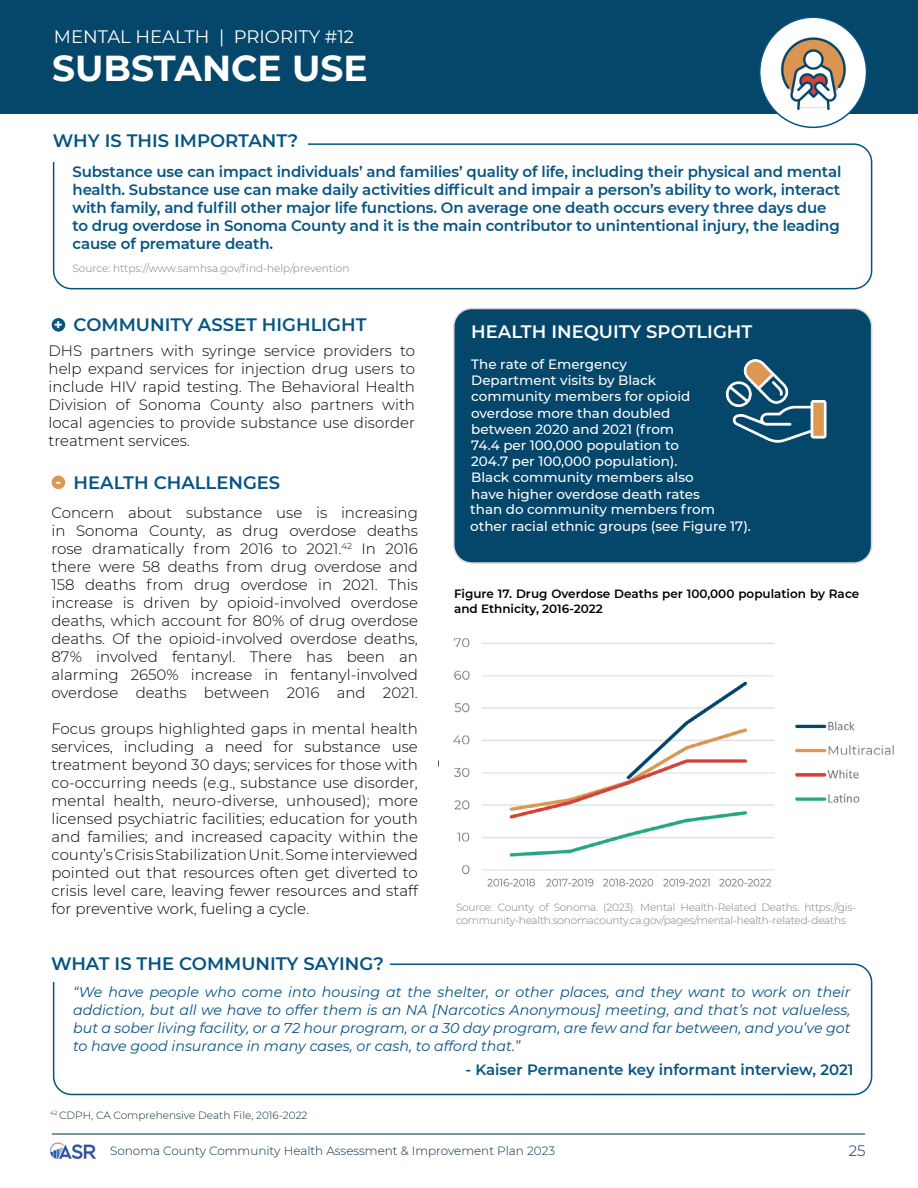
<style>
.page{position:relative;width:918px;height:1188px;background:#fff}
.page>*{position:absolute;margin:0;border:0;box-sizing:border-box;transform-origin:0 0}
.t1{font:700 36px "Montserrat";color:#fff}
.t2{font:600 18px "Montserrat";color:#055482}
.t3{font:18px "Montserrat";color:#fff}
.t4{font:600 18px "Montserrat";color:#fff}
.t5{font:300 15px/18px "Montserrat";color:#000;text-align:justify}
.t6{font:600 15px/18px "Montserrat";letter-spacing:-.01em;color:#055482}
.t7{font:300 15px "Montserrat";color:#002c44}
.t8{font:italic 14.25px/18px "Montserrat";color:#075483;text-align:justify}
.t9{font:500 13.5px/16.2px "Montserrat";color:#fff}
.t10{font:600 12px/14.4px "Montserrat";color:#000}
.t11{font:300 12px "Montserrat";color:#002e46}
.t12{font:300 10.5px/12.6px "Montserrat";letter-spacing:-.02em;color:#7d7d7d}
.t13{font:300 10.5px "Montserrat";color:#7d7d7d}
.t14{font:300 10.5px "Montserrat";color:#102936}
</style>
<div class="page">
<hr style="left:52px;top:1134px;width:813px;height:1px;background:#002c44">
<img style="left:50px;top:1142px;width:46px;height:18px">
<div style="left:0;top:0;width:918px;height:114px;background:#05466b"></div>
<div style="left:760px;top:17px;width:107px;height:110px;background:#fff;border-radius:50%"></div>
<div style="left:53px;top:143px;width:819px;height:146px;border:2px solid #055482;border-radius:18px"></div>
<div style="left:29px;top:128px;width:279px;height:34px;background:#fff"></div>
<div style="left:454px;top:309px;width:418px;height:254px;background:#05466b;border-radius:18px"></div>
<div style="left:453px;top:308px;width:419px;height:256px;border:2px solid #d9d9d9;border-radius:18px"></div>
<div style="left:53px;top:964px;width:819px;height:131px;border:2px solid #055482;border-radius:18px"></div>
<div style="left:29px;top:947px;width:361px;height:35px;background:#fff"></div>
<div style="left:52px;top:476px;width:13px;height:13px;background:#db9753;border-radius:50%"></div>
<img style="left:769px;top:30px;width:97px;height:92px">
<img style="left:725px;top:359px;width:102px;height:84px">
<img style="left:438px;top:638px;width:456px;height:249px">
<div style="left:52px;top:318px;width:13px;height:14px;background:#055482;border-radius:50%"></div>
<h1 class="t3" style="left:54px;top:24px;width:302px">MENTAL HEALTH | PRIORITY #12</h1>
<h1 class="t1" style="left:52px;top:42px;width:317px">SUBSTANCE USE</h1>
<h2 class="t2" style="left:53px;top:128px;width:247px">WHY IS THIS IMPORTANT?</h2>
<p class="t6" style="left:72px;top:162px;width:771px">Substance use can impact individuals’ and families’ quality of life, including their physical and mental health. Substance use can make daily activities difficult and impair a person’s ability to work, interact with family, and fulfill other major life functions. On average one death occurs every three days due to drug overdose in Sonoma County and it is the main contributor to unintentional injury, the leading cause of premature death.</p>
<p class="t13" style="left:72px;top:261px;width:278px">Source: https://www.samhsa.gov/find-help/prevention</p>
<h2 class="t2" style="left:74px;top:312px;width:295px">COMMUNITY ASSET HIGHLIGHT</h2>
<p class="t5" style="left:49px;top:341px;width:368px">DHS partners with syringe service providers to help expand services for injection drug users to include HIV rapid testing. The Behavioral Health Division of Sonoma County also partners with local agencies to provide substance use disorder treatment services.</p>
<h2 class="t2" style="left:74px;top:470px;width:208px">HEALTH CHALLENGES</h2>
<p class="t5" style="left:51px;top:503px;width:368px">Concern about substance use is increasing in Sonoma County, as drug overdose deaths rose dramatically from 2016 to 2021.<sup>42</sup> In 2016 there were 58 deaths from drug overdose and 158 deaths from drug overdose in 2021. This increase is driven by opioid-involved overdose deaths, which account for 80% of drug overdose deaths. Of the opioid-involved overdose deaths, 87% involved fentanyl. There has been an alarming 2650% increase in fentanyl-involved overdose deaths between 2016 and 2021.</p>
<p class="t5" style="left:51px;top:719px;width:368px">Focus groups highlighted gaps in mental health services, including a need for substance use treatment beyond 30 days; services for those with co-occurring needs (e.g., substance use disorder, mental health, neuro-diverse, unhoused); more licensed psychiatric facilities; education for youth and families; and increased capacity within the county’s Crisis Stabilization Unit. Some interviewed pointed out that resources often get diverted to crisis level care, leaving fewer resources and staff for preventive work, fueling a cycle.</p>
<h2 class="t4" style="left:471px;top:319px;width:283px">HEALTH INEQUITY SPOTLIGHT</h2>
<p class="t9" style="left:470px;top:356px;width:282px">The rate of Emergency<br>Department visits by Black<br>community members for opioid overdose more than doubled<br>between 2020 and 2021 (from<br>74.4 per 100,000 population to<br>204.7 per 100,000 population).<br>Black community members also<br>have higher overdose death rates<br>than do community members from other racial ethnic groups (see Figure 17).</p>
<h3 class="t10" style="left:454px;top:586px;width:407px">Figure 17. Drug Overdose Deaths per 100,000 population by Race and Ethnicity, 2016-2022</h3>
<p class="t12" style="left:456px;top:901px;width:402px">Source: County of Sonoma. (2023). Mental Health-Related Deaths. https://gis&shy;community-health.sonomacounty.ca.gov/pages/mental-health-related-deaths</p>
<h2 class="t2" style="left:51px;top:951px;width:334px">WHAT IS THE COMMUNITY SAYING?</h2>
<p class="t8" style="left:73px;top:982px;width:779px">“We have people who come into housing at the shelter, or other places, and they want to work on their addiction, but all we have to offer them is an NA [Narcotics Anonymous] meeting, and that’s not valueless, but a sober living facility, or a 72 hour program, or a 30 day program, are few and far between, and you’ve got to have good insurance in many cases, or cash, to afford that.”</p>
<p class="t14" style="left:50px;top:1108px;width:259px"><sup>42</sup> CDPH, CA Comprehensive Death File, 2016-2022</p>
<p class="t6" style="left:465px;top:1060px;width:390px">- Kaiser Permanente key informant interview, 2021</p>
<p class="t11" style="left:110px;top:1143px;width:447px">Sonoma County Community Health Assessment &amp; Improvement Plan 2023</p>
<p class="t7" style="left:849px;top:1141px;width:18px">25</p>
</div>
